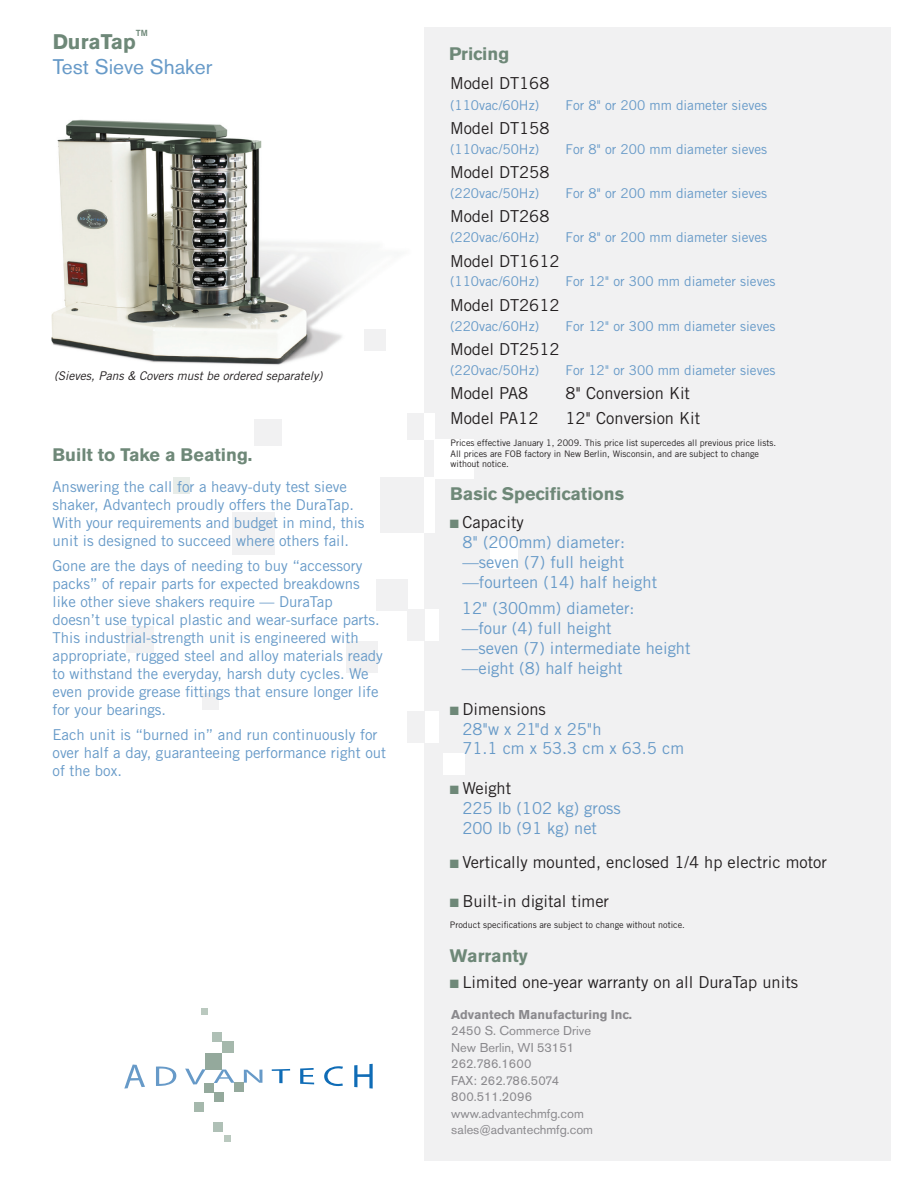
<style>
.page{position:relative;width:918px;height:1188px;background:#fff}
.page>*{position:absolute;margin:0;border:0;box-sizing:border-box;transform-origin:0 0}
.t1{font:21px "Akzidenz Grotesk BE";color:#679ac8}
.t2{font:700 21px "Akzidenz Grotesk BE";color:#6e8878}
.t3{font:700 18px "Akzidenz Grotesk BE";color:#6e8878}
.t4{font:16.5px/19.8px "Trade Gothic";color:#679ac8}
.t5{font:16.5px "Trade Gothic";color:#231f20}
.t6{font:15px/18px "Trade Gothic";color:#679ac8}
.t7{font:13.5px "Trade Gothic";color:#679ac8}
.t8{font:12.75px/16.5px "Akzidenz Grotesk BE";color:#8a898d}
.t9{font:700 12.75px "Akzidenz Grotesk BE";color:#8a898d}
.t10{font:italic 12px "Trade Gothic";color:#231f20}
.t11{font:9px/10.8px "Trade Gothic";color:#231f20}
.t12{font:500 8.7px "Akzidenz Grotesk BE";color:#6e8878}
.s1{color:#6e8878}
.s2{color:#231f20}
</style>
<div class="page">
<img style="left:51px;top:119px;width:301px;height:246px">
<div style="left:424px;top:27px;width:467px;height:1134px;background:#f1f1f2"></div>
<div style="left:380px;top:478px;width:55px;height:55px;background:#f1f1f2"></div>
<div style="left:434px;top:439px;width:40px;height:40px;background:#fff"></div>
<div style="left:408px;top:413px;width:26px;height:27px;background:#f1f1f2"></div>
<div style="left:364px;top:329px;width:22px;height:22px;background:#f1f1f2"></div>
<div style="left:376px;top:579px;width:32px;height:32px;background:#f1f1f2"></div>
<div style="left:407px;top:609px;width:31px;height:32px;background:#f1f1f2"></div>
<div style="left:346px;top:641px;width:32px;height:32px;background:#f1f1f2"></div>
<div style="left:407px;top:711px;width:31px;height:32px;background:#f1f1f2"></div>
<div style="left:443px;top:753px;width:22px;height:22px;background:#fff"></div>
<div style="left:232px;top:512px;width:43px;height:43px;background:#f1f1f2"></div>
<div style="left:126px;top:626px;width:27px;height:27px;background:#f1f1f2"></div>
<div style="left:255px;top:419px;width:27px;height:27px;background:#f1f1f2"></div>
<div style="left:173px;top:477px;width:17px;height:17px;background:#e7ece8"></div>
<div style="left:202px;top:693px;width:16px;height:17px;background:#f1f1f2"></div>
<div style="left:425px;top:711px;width:13px;height:32px;background:#fff"></div>
<div style="left:425px;top:609px;width:13px;height:32px;background:#fff"></div>
<div style="left:425px;top:478px;width:10px;height:55px;background:#fff"></div>
<div style="left:424px;top:413px;width:10px;height:27px;background:#fff"></div>
<div style="left:490px;top:541px;width:28px;height:28px;background:#fff"></div>
<div style="left:206px;top:1053px;width:16px;height:17px;background:#94a99c"></div>
<div style="left:222px;top:1041px;width:12px;height:12px;background:#a5b8ac"></div>
<div style="left:201px;top:1008px;width:6px;height:7px;background:#bac9bf"></div>
<div style="left:204px;top:1083px;width:10px;height:10px;background:#94a99c"></div>
<div style="left:214px;top:1093px;width:9px;height:9px;background:#94a99c"></div>
<div style="left:195px;top:1102px;width:9px;height:9px;background:#a5b8ac"></div>
<div style="left:214px;top:1122px;width:9px;height:10px;background:#afc0b6"></div>
<div style="left:235px;top:1083px;width:9px;height:9px;background:#94a99c"></div>
<svg style="left:124px;top:1065px;width:21px;height:24px"></svg>
<svg style="left:156px;top:1066px;width:20px;height:20px"></svg>
<svg style="left:185px;top:1069px;width:21px;height:15px"></svg>
<svg style="left:214px;top:1070px;width:21px;height:13px"></svg>
<svg style="left:244px;top:1070px;width:18px;height:13px"></svg>
<svg style="left:272px;top:1069px;width:18px;height:14px"></svg>
<svg style="left:300px;top:1068px;width:14px;height:16px"></svg>
<svg style="left:324px;top:1066px;width:19px;height:20px"></svg>
<svg style="left:354px;top:1064px;width:19px;height:25px"></svg>
<div style="left:224px;top:1135px;width:7px;height:7px;background:#bac9bf"></div>
<div style="left:213px;top:1032px;width:9px;height:9px;background:#afc0b6"></div>
<p class="t12" style="left:136px;top:28px;width:14px">tm</p>
<p class="t1" style="left:53px;top:54px;width:161px">Test Sieve Shaker</p>
<p class="t2" style="left:53px;top:29px;width:85px">DuraTap</p>
<p class="t10" style="left:54px;top:368px;width:270px">(Sieves, Pans &amp; Covers must be ordered separately)</p>
<p class="t3" style="left:52px;top:444px;width:201px">Built to Take a Beating.</p>
<p class="t6" style="left:52px;top:478px;width:313px">Answering the call for a heavy-duty test sieve shaker, Advantech proudly offers the DuraTap.<br>With your requirements and budget in mind, this unit is designed to succeed where others fail.</p>
<p class="t6" style="left:52px;top:557px;width:332px">Gone are the days of needing to buy “accessory packs” of repair parts for expected breakdowns like other sieve shakers require — DuraTap doesn’t use typical plastic and wear-surface parts.<br>This industrial-strength unit is engineered with appropriate, rugged steel and alloy materials ready to withstand the everyday, harsh duty cycles. We even provide grease fittings that ensure longer life for your bearings.</p>
<p class="t6" style="left:52px;top:725px;width:335px">Each unit is “burned in” and run continuously for over half a day, guaranteeing performance right out of the box.</p>
<p class="t3" style="left:449px;top:44px;width:62px">Pricing</p>
<p class="t5" style="left:450px;top:73px;width:101px">Model DT168</p>
<p class="t7" style="left:450px;top:97px;width:91px">(110vac/60Hz)</p>
<p class="t7" style="left:566px;top:97px;width:203px">For 8" or 200 mm diameter sieves</p>
<p class="t5" style="left:450px;top:118px;width:101px">Model DT158</p>
<p class="t7" style="left:450px;top:141px;width:91px">(110vac/50Hz)</p>
<p class="t7" style="left:566px;top:141px;width:203px">For 8" or 200 mm diameter sieves</p>
<p class="t5" style="left:450px;top:162px;width:101px">Model DT258</p>
<p class="t7" style="left:450px;top:185px;width:91px">(220vac/50Hz)</p>
<p class="t7" style="left:566px;top:185px;width:203px">For 8" or 200 mm diameter sieves</p>
<p class="t5" style="left:450px;top:207px;width:101px">Model DT268</p>
<p class="t7" style="left:450px;top:229px;width:91px">(220vac/60Hz)</p>
<p class="t7" style="left:566px;top:229px;width:203px">For 8" or 200 mm diameter sieves</p>
<p class="t5" style="left:450px;top:251px;width:111px">Model DT1612</p>
<p class="t7" style="left:450px;top:273px;width:91px">(110vac/60Hz)</p>
<p class="t7" style="left:566px;top:273px;width:211px">For 12" or 300 mm diameter sieves</p>
<p class="t5" style="left:450px;top:295px;width:111px">Model DT2612</p>
<p class="t7" style="left:450px;top:318px;width:91px">(220vac/60Hz)</p>
<p class="t7" style="left:566px;top:318px;width:211px">For 12" or 300 mm diameter sieves</p>
<p class="t5" style="left:450px;top:339px;width:111px">Model DT2512</p>
<p class="t7" style="left:450px;top:362px;width:91px">(220vac/50Hz)</p>
<p class="t7" style="left:566px;top:362px;width:211px">For 12" or 300 mm diameter sieves</p>
<p class="t5" style="left:450px;top:383px;width:80px">Model PA8</p>
<p class="t5" style="left:566px;top:383px;width:126px">8" Conversion Kit</p>
<p class="t5" style="left:450px;top:408px;width:90px">Model PA12</p>
<p class="t5" style="left:566px;top:408px;width:136px">12" Conversion Kit</p>
<p class="t11" style="left:451px;top:437px;width:327px">Prices effective January 1, 2009. This price list supercedes all previous price lists.<br>All prices are FOB factory in New Berlin, Wisconsin, and are subject to change without notice.</p>
<p class="t3" style="left:450px;top:483px;width:176px">Basic Specifications</p>
<p class="t4" style="left:462px;top:512px;width:196px;text-indent:-12px"><span class="s1">■</span> <span class="s2">Capacity<br></span>8" (200mm) diameter: —seven (7) full height —fourteen (14) half height</p>
<p class="t4" style="left:462px;top:598px;width:230px">12" (300mm) diameter:<br>—four (4) full height<br>—seven (7) intermediate height —eight (8) half height</p>
<p class="t4" style="left:462px;top:699px;width:223px;text-indent:-12px"><span class="s1">■</span> <span class="s2">Dimensions<br></span>28"w x 21"d x 25"h<br>71.1 cm x 53.3 cm x 63.5 cm</p>
<p class="t4" style="left:462px;top:778px;width:160px;text-indent:-12px"><span class="s1">■</span> <span class="s2">Weight<br></span>225 lb (102 kg) gross<br>200 lb (91 kg) net</p>
<p class="t5" style="left:450px;top:852px;width:379px"><span class="s1">■</span> Vertically mounted, enclosed 1/4 hp electric motor</p>
<p class="t5" style="left:450px;top:891px;width:161px"><span class="s1">■</span> Built-in digital timer</p>
<p class="t11" style="left:450px;top:920px;width:236px">Product specifications are subject to change without notice.</p>
<p class="t3" style="left:450px;top:945px;width:79px">Warranty</p>
<p class="t5" style="left:450px;top:972px;width:350px"><span class="s1">■</span> Limited one-year warranty on all DuraTap units</p>
<p class="t9" style="left:451px;top:1007px;width:182px">Advantech Manufacturing Inc.</p>
<p class="t8" style="left:451px;top:1022px;width:141px">2450 S. Commerce Drive</p>
<p class="t8" style="left:451px;top:1039px;width:124px">New Berlin, WI 53151</p>
<p class="t8" style="left:451px;top:1055px;width:109px">262.786.1600<br>FAX: 262.786.5074<br>800.511.2096</p>
<p class="t8" style="left:451px;top:1105px;width:134px">www.advantechmfg.com</p>
<p class="t8" style="left:451px;top:1121px;width:143px">sales@advantechmfg.com</p>
</div>
